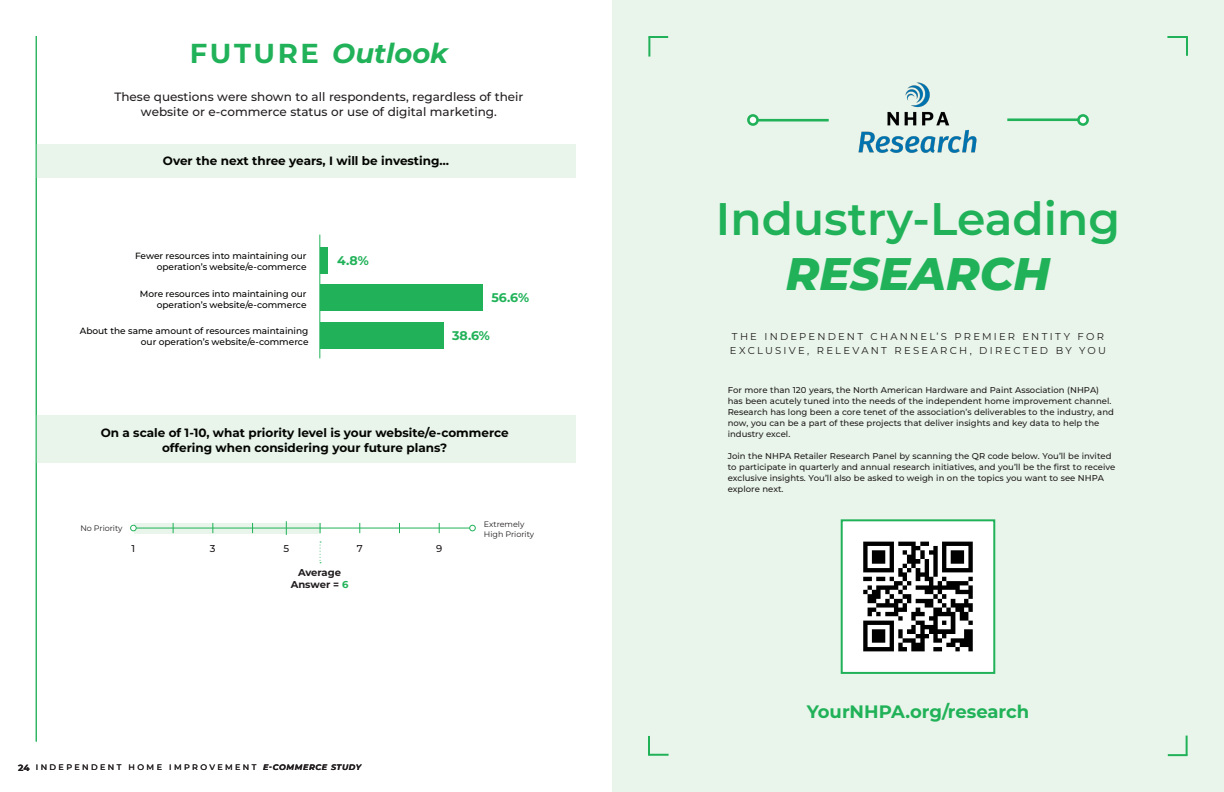
<style>
.page{position:relative;width:1224px;height:792px;background:#fff}
.page>*{position:absolute;margin:0;border:0;box-sizing:border-box;transform-origin:0 0}
.t1{font:600 45.6px "Montserrat";color:#21b259}
.t2{font:italic 800 45.6px "Montserrat";color:#21b259}
.t3{font:italic 700 27.4px "Montserrat";color:#21b259}
.t4{font:700 18px "Montserrat";color:#21b259}
.t5{font:700 12.6px "Montserrat";color:#21b259}
.t6{font:700 12px "Montserrat";color:#040503}
.FEAT_copy_melior_8_5{font:500 12px "Montserrat";color:#231f20}
.FEAT_subhead_melior_bold_9{font:10px/14px "Montserrat";letter-spacing:.225em;color:#231f20}
.t7{font:700 10px/12px "Montserrat";color:#231f20;text-align:center}
.t8{font:500 10px "Montserrat";color:#231f20}
.t9{font:500 9px/10.8px "Montserrat";color:#040503;text-align:right}
.t10{font:700 9px "Montserrat";color:#231f20}
.FEAT_copy_melior_8_5-2{font:500 8.5px/11px "Montserrat";color:#231f20}
.t11{font:8px "Montserrat";color:#231f20}
.t12{font:500 8px "Montserrat";letter-spacing:.3em;color:#231f20}
.t13{font:italic 700 8px "Montserrat";letter-spacing:.075em;color:#231f20}
.s1{font-style:normal}
.s2{color:#21b259}
</style>
<div class="page">
<div style="left:36px;top:145px;width:540px;height:33px;background:#e9f5ea"></div>
<div style="left:320px;top:248px;width:8px;height:26px;background:#21b259"></div>
<hr style="left:319px;top:235px;width:1px;height:123px;background:#21b259">
<div style="left:320px;top:285px;width:162px;height:26px;background:#21b259"></div>
<div style="left:320px;top:322px;width:124px;height:26px;background:#21b259"></div>
<div style="left:37px;top:415px;width:539px;height:48px;background:#e9f5ea"></div>
<svg style="left:134px;top:523px;width:186px;height:10px;background:#dbf0df"></svg>
<hr style="left:134px;top:528px;width:339px;height:1px;background:#21b259">
<div style="left:469px;top:525px;width:7px;height:6px;border:1px solid #21b259;border-radius:50%"></div>
<div style="left:130px;top:525px;width:7px;height:6px;border:1px solid #21b259;border-radius:50%"></div>
<svg style="left:286px;top:521px;width:1px;height:14px"></svg>
<svg style="left:320px;top:542px;width:1px;height:21px"></svg>
<hr style="left:36px;top:36px;width:1px;height:706px;background:#21b259">
<div style="left:612px;top:0;width:612px;height:792px;background:#e9f5ea"></div>
<hr style="left:648px;top:736px;width:2px;height:20px;background:#21b259">
<hr style="left:648px;top:754px;width:21px;height:2px;background:#21b259">
<svg style="left:1168px;top:754px;width:18px;height:2px"></svg>
<hr style="left:1186px;top:736px;width:2px;height:20px;background:#21b259">
<img style="left:858px;top:82px;width:119px;height:71px">
<hr style="left:752px;top:119px;width:77px;height:3px;background:#21b259">
<div style="left:748px;top:115px;width:10px;height:10px;background:#fff;border-radius:50%"></div>
<div style="left:747px;top:114px;width:12px;height:12px;border:3px solid #21b259;border-radius:50%"></div>
<hr style="left:1007px;top:118px;width:77px;height:3px;background:#21b259">
<div style="left:1078px;top:115px;width:10px;height:10px;background:#fff;border-radius:50%"></div>
<div style="left:1077px;top:114px;width:12px;height:12px;border:3px solid #21b259;border-radius:50%"></div>
<hr style="left:1186px;top:36px;width:2px;height:20px;background:#21b259">
<hr style="left:1167px;top:36px;width:21px;height:2px;background:#21b259">
<svg style="left:650px;top:36px;width:18px;height:2px"></svg>
<hr style="left:648px;top:36px;width:2px;height:21px;background:#21b259">
<div style="left:841px;top:519px;width:154px;height:155px;background:#fff;border:2px solid #21b259"></div>
<img style="left:863px;top:541px;width:110px;height:111px">
<p class="t3" style="left:190px;top:35px;width:260px"><span class="s1">FUTURE</span> Outlook</p>
<p class="FEAT_copy_melior_8_5" style="left:114px;top:89px;width:411px">These questions were shown to all respondents, regardless of their</p>
<p class="FEAT_copy_melior_8_5" style="left:141px;top:103px;width:357px">website or e-commerce status or use of digital marketing.</p>
<p class="t6" style="left:163px;top:153px;width:288px">Over the next three years, I will be investing…</p>
<p class="t9" style="left:135px;top:250px;width:173px">Fewer resources into maintaining our</p>
<p class="t9" style="left:157px;top:261px;width:151px">operation’s website/e-commerce</p>
<p class="t9" style="left:140px;top:288px;width:168px">More resources into maintaining our</p>
<p class="t9" style="left:157px;top:299px;width:151px">operation’s website/e-commerce</p>
<p class="t5" style="left:337px;top:252px;width:33px">4.8%</p>
<p class="t5" style="left:491px;top:289px;width:39px">56.6%</p>
<p class="t9" style="left:80px;top:325px;width:230px">About the same amount of resources maintaining our operation’s website/e-commerce</p>
<p class="t5" style="left:452px;top:327px;width:39px">38.6%</p>
<p class="t6" style="left:101px;top:425px;width:409px">On a scale of 1-10, what priority level is your website/e-commerce</p>
<p class="t6" style="left:162px;top:439px;width:287px">offering when considering your future plans?</p>
<p class="t11" style="left:80px;top:523px;width:44px">No Priority</p>
<p class="t11" style="left:484px;top:519px;width:42px">Extremely</p>
<p class="t11" style="left:484px;top:529px;width:52px">High Priority</p>
<p class="t8" style="left:132px;top:541px;width:5px">1</p>
<p class="t8" style="left:210px;top:541px;width:7px">3</p>
<p class="t8" style="left:283px;top:541px;width:7px">5</p>
<p class="t8" style="left:357px;top:541px;width:7px">7</p>
<p class="t8" style="left:436px;top:541px;width:8px">9</p>
<p class="t7" style="left:291px;top:566px;width:59px">Average<br>Answer = <span class="s2">6</span></p>
<p class="t10" style="left:18px;top:762px;width:13px">24</p>
<p class="t12" style="left:36px;top:762px;width:222px">INDEPENDENT HOME IMPROVEMENT</p>
<p class="t13" style="left:263px;top:762px;width:100px">E-COMMERCE STUDY</p>
<p class="t1" style="left:716px;top:188px;width:406px">Industry-Leading</p>
<p class="t2" style="left:786px;top:243px;width:266px">RESEARCH</p>
<p class="FEAT_subhead_melior_bold_9" style="left:730px;top:329px;width:378px">THE INDEPENDENT CHANNEL’S PREMIER ENTITY FOR<br>EXCLUSIVE, RELEVANT RESEARCH, DIRECTED BY YOU</p>
<p class="FEAT_copy_melior_8_5-2" style="left:728px;top:385px;width:388px">For more than 120 years, the North American Hardware and Paint Association (NHPA) has been acutely tuned into the needs of the independent home improvement channel.<br>Research has long been a core tenet of the association’s deliverables to the industry, and now, you can be a part of these projects that deliver insights and key data to help the industry excel.</p>
<p class="FEAT_copy_melior_8_5-2" style="left:728px;top:451px;width:389px">Join the NHPA Retailer Research Panel by scanning the QR code below. You’ll be invited to participate in quarterly and annual research initiatives, and you’ll be the first to receive exclusive insights. You’ll also be asked to weigh in on the topics you want to see NHPA explore next.</p>
<p class="t4" style="left:807px;top:700px;width:224px">YourNHPA.org/research</p>
</div>
